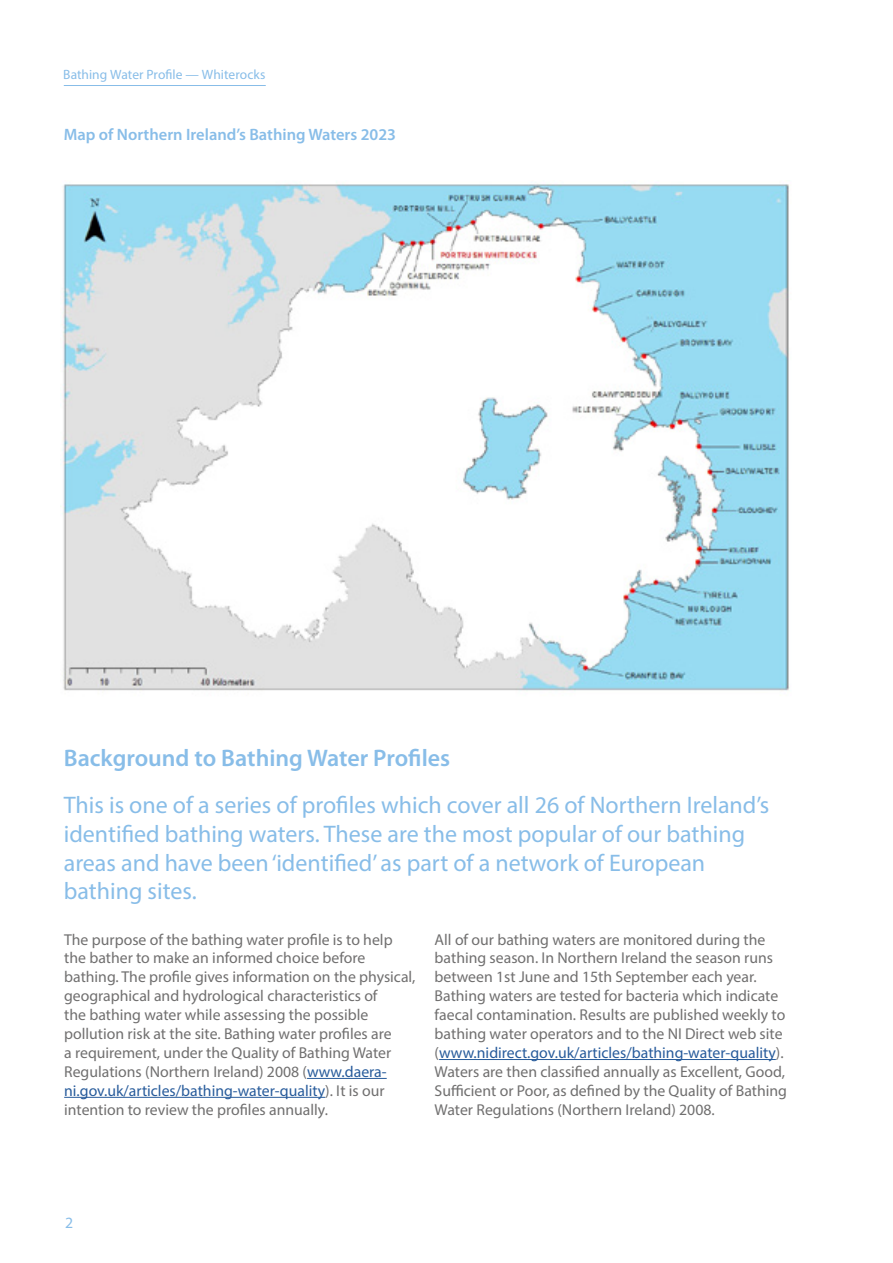
<style>
.page{position:relative;width:893px;height:1263px;background:#fff}
.page>*{position:absolute;margin:0;border:0;box-sizing:border-box;transform-origin:0 0}
.t1{font:24px/28.8px "Myriad Pro";color:#88bde8}
.t2{font:600 24px "Myriad Pro";color:#88bde8}
.t3{font:600 16.5px "Myriad Pro";color:#88bde8}
.t4{font:15.75px/18.9px "Myriad Pro";color:#706f6f}
.t5{font:15.75px "Myriad Pro";color:#88bde8}
.t6{font:13.5px "Myriad Pro";color:#88bde8}
.s1{color:#275b9b}
</style>
<div class="page">
<hr style="left:64px;top:85px;width:202px;height:1px;background:#88bde8">
<hr style="left:307px;top:1078px;width:80px;height:1px;background:#275b9b">
<hr style="left:64px;top:1097px;width:261px;height:1px;background:#275b9b">
<hr style="left:439px;top:1059px;width:337px;height:1px;background:#275b9b">
<img style="left:60px;top:184px;width:730px;height:507px">
<p class="t6" style="left:63px;top:66px;width:204px">Bathing Water Profile — Whiterocks</p>
<p class="t3" style="left:64px;top:124px;width:334px">Map of Northern Ireland’s Bathing Waters 2023</p>
<p class="t2" style="left:64px;top:743px;width:388px">Background to Bathing Water Profiles</p>
<p class="t1" style="left:64px;top:790px;width:707px">This is one of a series of profiles which cover all 26 of Northern Ireland’s identified bathing waters. These are the most popular of our bathing areas and have been ‘identified’ as part of a network of European bathing sites.</p>
<p class="t4" style="left:64px;top:929px;width:353px">The purpose of the bathing water profile is to help the bather to make an informed choice before bathing. The profile gives information on the physical, geographical and hydrological characteristics of<br>the bathing water while assessing the possible pollution risk at the site. Bathing water profiles are<br>a requirement, under the Quality of Bathing Water Regulations (Northern Ireland) 2008 (<span class="s1">www.daera-</span></p>
<p class="t4" style="left:64px;top:1081px;width:322px"><span class="s1">ni.gov.uk/articles/bathing-water-quality</span>). It is our intention to review the profiles annually.</p>
<p class="t4" style="left:435px;top:929px;width:345px">All of our bathing waters are monitored during the bathing season. In Northern Ireland the season runs between 1st June and 15th September each year.<br>Bathing waters are tested for bacteria which indicate</p>
<p class="t4" style="left:435px;top:1005px;width:352px">faecal contamination. Results are published weekly to bathing water operators and to the NI Direct web site (<span class="s1">www.nidirect.gov.uk/articles/bathing-water-quality</span>).</p>
<p class="t4" style="left:435px;top:1062px;width:354px">Waters are then classified annually as Excellent, Good,<br>Sufficient or Poor, as defined by the Quality of Bathing<br>Water Regulations (Northern Ireland) 2008.</p>
<p class="t5" style="left:65px;top:1213px;width:10px">2</p>
</div>
